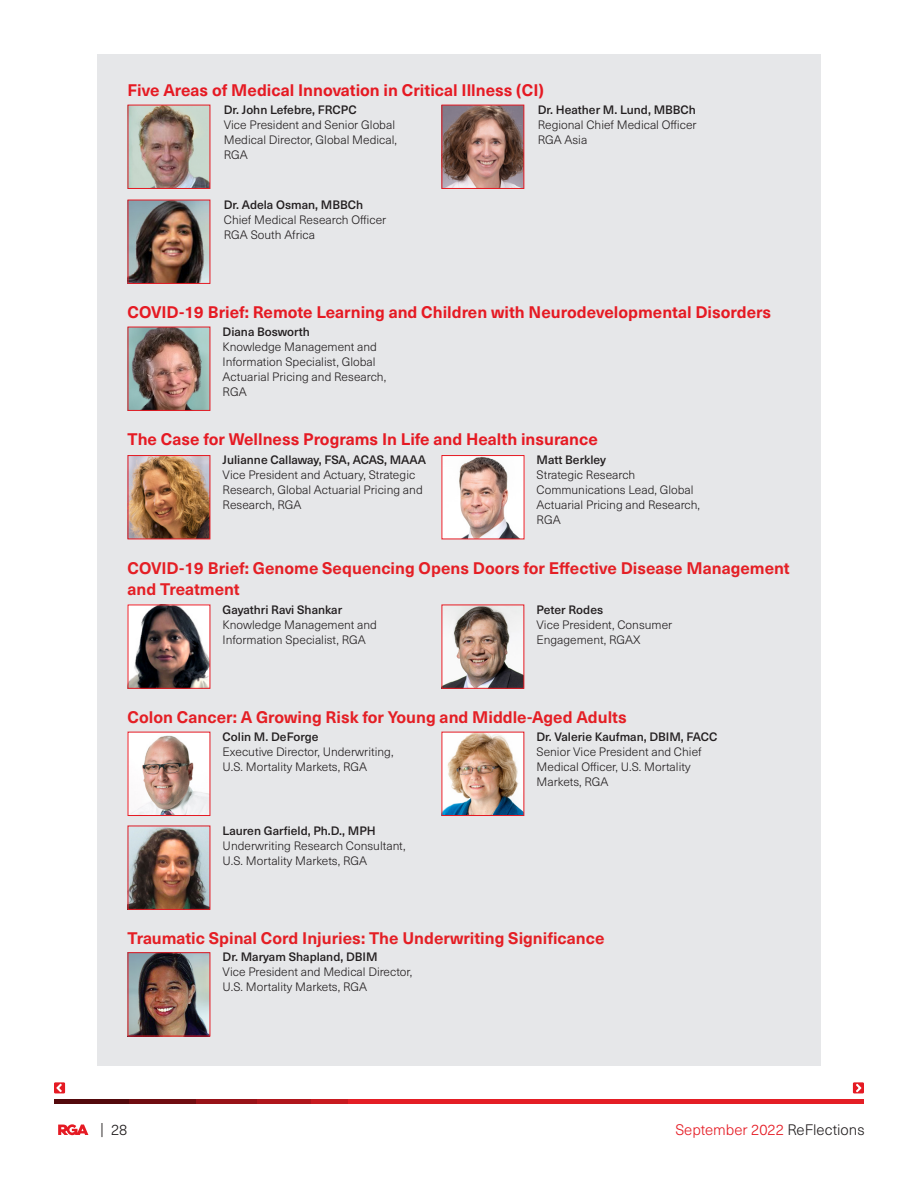
<style>
.page{position:relative;width:918px;height:1188px;background:#fff}
.page>*{position:absolute;margin:0;border:0;box-sizing:border-box;transform-origin:0 0}
.NEW_Thought_Leadersh{font:700 16.5px/21px "Neue Haas Unica W1 G";color:#e41f25}
.NEW_Thought_Leadersh-2{font:700 16.5px "Neue Haas Unica W1 G";color:#e51a23}
.t1{font:300 15px "Neue Haas Unica W1 G";color:#e51a23}
.t2{font:300 15px "Neue Haas Unica W1 G";color:#231f20}
.New_Thought_Leadersh{font:300 12px/15px "Neue Haas Unica W1 G";color:#231f20}
.Body_Copy{font:300 12px/15px "Neue Haas Unica W1 G";color:#231f20}
.s1{font-weight:500}
.s2{color:#231f20}
</style>
<div class="page">
<div style="left:54px;top:1099px;width:810px;height:5px;background:#e41e25"></div>
<svg style="left:257px;top:1099px;width:91px;height:5px"></svg>
<div style="left:54px;top:1099px;width:203px;height:5px;background:#981218"></div>
<div style="left:54px;top:1099px;width:142px;height:5px;background:#700d11"></div>
<div style="left:54px;top:1099px;width:75px;height:5px;background:#53090c"></div>
<div style="left:97px;top:54px;width:724px;height:1012px;background:#e6e7e9"></div>
<svg style="left:58px;top:1124px;width:30px;height:11px"></svg>
<img style="left:130px;top:607px;width:78px;height:80px">
<img style="left:444px;top:607px;width:78px;height:80px">
<img style="left:130px;top:734px;width:78px;height:80px">
<img style="left:444px;top:734px;width:78px;height:80px">
<img style="left:130px;top:828px;width:78px;height:80px">
<img style="left:444px;top:457px;width:78px;height:80px">
<img style="left:130px;top:457px;width:78px;height:80px">
<div style="left:128px;top:455px;width:82px;height:84px;border:1px solid #e51a23"></div>
<div style="left:54px;top:1082px;width:11px;height:11px;background:#e51a23"></div>
<svg style="left:56px;top:1084px;width:6px;height:8px"></svg>
<img style="left:130px;top:329px;width:78px;height:80px">
<img style="left:130px;top:107px;width:78px;height:80px">
<img style="left:444px;top:107px;width:78px;height:80px">
<div style="left:442px;top:105px;width:82px;height:84px;border:1px solid #e51a23"></div>
<img style="left:130px;top:202px;width:78px;height:80px">
<div style="left:853px;top:1082px;width:11px;height:11px;background:#e51a23"></div>
<svg style="left:856px;top:1084px;width:5px;height:8px"></svg>
<img style="left:130px;top:954px;width:78px;height:80px">
<p class="NEW_Thought_Leadersh-2" style="left:128px;top:78px;width:418px">Five Areas of Medical Innovation in Critical Illness (CI)</p>
<p class="New_Thought_Leadersh" style="left:224px;top:102px;width:175px"><span class="s1">Dr. John Lefebre, FRCPC<br></span>Vice President and Senior Global<br>Medical Director, Global Medical,<br>RGA</p>
<p class="New_Thought_Leadersh" style="left:538px;top:102px;width:160px;text-align:justify"><span class="s1">Dr. Heather M. Lund, MBBCh </span>Regional Chief Medical Officer RGA Asia</p>
<p class="New_Thought_Leadersh" style="left:224px;top:196px;width:164px"><span class="s1">Dr. Adela Osman, MBBCh<br></span>Chief Medical Research Officer<br>RGA South Africa</p>
<p class="NEW_Thought_Leadersh-2" style="left:128px;top:300px;width:645px">COVID-19 Brief: Remote Learning and Children with Neurodevelopmental Disorders</p>
<p class="New_Thought_Leadersh" style="left:223px;top:323px;width:165px"><span class="s1">Diana Bosworth<br></span>Knowledge Management and<br>Information Specialist, Global<br>Actuarial Pricing and Research,<br>RGA</p>
<p class="NEW_Thought_Leadersh-2" style="left:128px;top:427px;width:472px">The Case for Wellness Programs In Life and Health insurance</p>
<p class="Body_Copy" style="left:537px;top:452px;width:165px"><span class="s1">Matt Berkley<br></span>Strategic Research<br>Communications Lead, Global<br>Actuarial Pricing and Research,<br>RGA</p>
<p class="New_Thought_Leadersh" style="left:223px;top:452px;width:205px"><span class="s1">Julianne Callaway, FSA, ACAS, MAAA<br></span>Vice President and Actuary, Strategic<br>Research, Global Actuarial Pricing and<br>Research, RGA</p>
<p class="NEW_Thought_Leadersh" style="left:128px;top:557px;width:664px">COVID-19 Brief: Genome Sequencing Opens Doors for Effective Disease Management and Treatment</p>
<p class="New_Thought_Leadersh" style="left:223px;top:601px;width:156px"><span class="s1">Gayathri Ravi Shankar<br></span>Knowledge Management and<br>Information Specialist, RGA</p>
<p class="New_Thought_Leadersh" style="left:537px;top:601px;width:137px"><span class="s1">Peter Rodes<br></span>Vice President, Consumer<br>Engagement, RGAX</p>
<p class="NEW_Thought_Leadersh" style="left:128px;top:706px;width:501px">Colon Cancer: A Growing Risk for Young and Middle-Aged Adults</p>
<p class="New_Thought_Leadersh" style="left:223px;top:728px;width:172px"><span class="s1">Colin M. DeForge<br></span>Executive Director, Underwriting,<br>U.S. Mortality Markets, RGA</p>
<p class="New_Thought_Leadersh" style="left:537px;top:728px;width:182px"><span class="s1">Dr. Valerie Kaufman, DBIM, FACC<br></span>Senior Vice President and Chief<br>Medical Officer, U.S. Mortality<br>Markets, RGA</p>
<p class="New_Thought_Leadersh" style="left:223px;top:822px;width:185px"><span class="s1">Lauren Garfield, Ph.D., MPH<br></span>Underwriting Research Consultant,<br>U.S. Mortality Markets, RGA</p>
<p class="NEW_Thought_Leadersh" style="left:128px;top:926px;width:479px">Traumatic Spinal Cord Injuries: The Underwriting Significance</p>
<p class="New_Thought_Leadersh" style="left:223px;top:949px;width:191px"><span class="s1">Dr. Maryam Shapland, DBIM<br></span>Vice President and Medical Director,<br>U.S. Mortality Markets, RGA</p>
<p class="t2" style="left:100px;top:1119px;width:29px">| 28</p>
<p class="t1" style="left:675px;top:1119px;width:191px">September 2022 <span class="s2">ReFlections</span></p>
</div>
